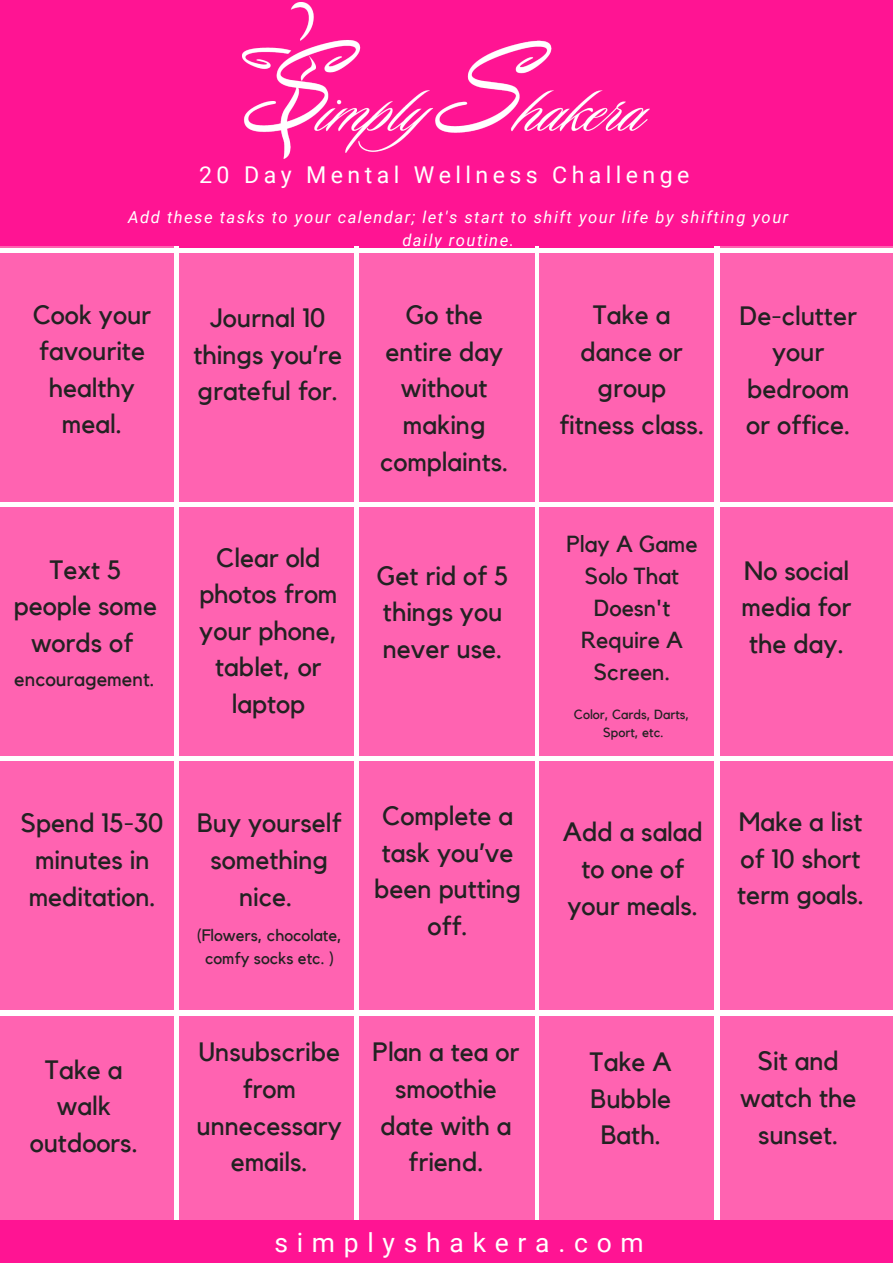
<style>
.page{position:relative;width:893px;height:1263px;background:#fff}
.page>*{position:absolute;margin:0;border:0;box-sizing:border-box;transform-origin:0 0}
.t1{font:26.47px/36.6px "Kollektif";color:#222;text-align:center}
.t2{font:26.47px "Roboto";letter-spacing:.33em;color:#fff}
.t3{font:23.17px/32.1px "Kollektif";color:#222;text-align:center}
.t4{font:23.17px "Roboto";letter-spacing:.19em;color:#fff}
.t5{font:19.88px "Kollektif";color:#222}
.t6{font:italic 16.58px/23.1px "Roboto";letter-spacing:.09em;color:#fff;text-align:center}
.t7{font:16.58px/23.1px "Kollektif";color:#222;text-align:center}
.t8{font:13.27px/18px "Kollektif";color:#222;text-align:center}
</style>
<div class="page">
<div style="left:0;top:253px;width:173px;height:249px;background:#ff63b1"></div>
<div style="left:179px;top:253px;width:174px;height:249px;background:#ff63b1"></div>
<div style="left:359px;top:253px;width:175px;height:249px;background:#ff63b1"></div>
<div style="left:540px;top:253px;width:174px;height:249px;background:#ff63b1"></div>
<div style="left:720px;top:253px;width:173px;height:249px;background:#ff63b1"></div>
<div style="left:0;top:508px;width:173px;height:248px;background:#ff63b1"></div>
<div style="left:179px;top:508px;width:174px;height:248px;background:#ff63b1"></div>
<div style="left:359px;top:508px;width:175px;height:248px;background:#ff63b1"></div>
<div style="left:540px;top:508px;width:174px;height:248px;background:#ff63b1"></div>
<div style="left:720px;top:508px;width:173px;height:248px;background:#ff63b1"></div>
<div style="left:0;top:761px;width:173px;height:249px;background:#ff63b1"></div>
<div style="left:179px;top:761px;width:174px;height:249px;background:#ff63b1"></div>
<div style="left:359px;top:761px;width:175px;height:249px;background:#ff63b1"></div>
<div style="left:540px;top:761px;width:174px;height:249px;background:#ff63b1"></div>
<div style="left:720px;top:761px;width:173px;height:249px;background:#ff63b1"></div>
<div style="left:0;top:1016px;width:173px;height:247px;background:#ff63b1"></div>
<div style="left:179px;top:1016px;width:174px;height:247px;background:#ff63b1"></div>
<div style="left:359px;top:1016px;width:175px;height:247px;background:#ff63b1"></div>
<div style="left:540px;top:1016px;width:174px;height:247px;background:#ff63b1"></div>
<div style="left:720px;top:1016px;width:173px;height:247px;background:#ff63b1"></div>
<div style="left:0;top:0;width:893px;height:241px;background:#ff1493"></div>
<div style="left:0;top:231px;width:893px;height:14px;background:#ff1493"></div>
<img style="left:243px;top:3px;width:406px;height:156px">
<div style="left:0;top:1228px;width:893px;height:35px;background:#ff1493"></div>
<div style="left:0;top:1220px;width:18px;height:24px;background:#ff1493"></div>
<div style="left:16px;top:1220px;width:877px;height:24px;background:#ff1493"></div>
<p class="t4" style="left:199px;top:161px;width:492px">20 Day Mental Wellness Challenge</p>
<p class="t6" style="left:128px;top:206px;width:661px">Add these tasks to your calendar; let's start to shift your life by shifting your daily routine.</p>
<p class="t1" style="left:33px;top:297px;width:120px">Cook your favourite healthy meal.</p>
<p class="t1" style="left:14px;top:552px;width:145px">Text 5 people some words of</p>
<p class="t5" style="left:14px;top:669px;width:142px">encouragement.</p>
<p class="t1" style="left:193px;top:300px;width:150px">Journal 10 things you’re grateful for.</p>
<p class="t1" style="left:199px;top:540px;width:140px">Clear old photos from your phone, tablet, or laptop</p>
<p class="t1" style="left:380px;top:298px;width:130px">Go the entire day without making complaints.</p>
<p class="t1" style="left:377px;top:558px;width:133px;text-align:left">Get rid of 5 things you never use.</p>
<p class="t1" style="left:21px;top:806px;width:144px;text-align:left">Spend 15-30 minutes in meditation.</p>
<p class="t1" style="left:197px;top:806px;width:146px">Buy yourself something nice.</p>
<p class="t1" style="left:30px;top:1052px;width:110px">Take a walk outdoors.</p>
<p class="t7" style="left:197px;top:924px;width:147px">(Flowers, chocolate, comfy socks etc. )</p>
<p class="t1" style="left:197px;top:1035px;width:147px">Unsubscribe from unnecessary emails.</p>
<p class="t1" style="left:374px;top:798px;width:149px">Complete a task you’ve been putting off.</p>
<p class="t1" style="left:373px;top:1035px;width:148px">Plan a tea or smoothie date with a friend.</p>
<p class="t1" style="left:559px;top:298px;width:147px">Take a dance or group fitness class.</p>
<p class="t3" style="left:566px;top:528px;width:133px">Play A Game<br>Solo That<br>Doesn't<br>Require A<br>Screen.</p>
<p class="t8" style="left:574px;top:706px;width:117px">Color, Cards, Darts,<br>Sport, etc.</p>
<p class="t1" style="left:563px;top:815px;width:142px">Add a salad to one of your meals.</p>
<p class="t1" style="left:590px;top:1044px;width:83px">Take A<br>Bubble<br>Bath.</p>
<p class="t2" style="left:274px;top:1228px;width:371px">simplyshakera.com</p>
<p class="t1" style="left:739px;top:298px;width:119px">De-clutter your bedroom or office.</p>
<p class="t1" style="left:742px;top:553px;width:112px;text-align:justify">No social media for the day.</p>
<p class="t1" style="left:737px;top:805px;width:129px;text-align:left">Make a list of 10 short term goals.</p>
<p class="t1" style="left:740px;top:1044px;width:118px">Sit and watch the sunset.</p>
</div>
